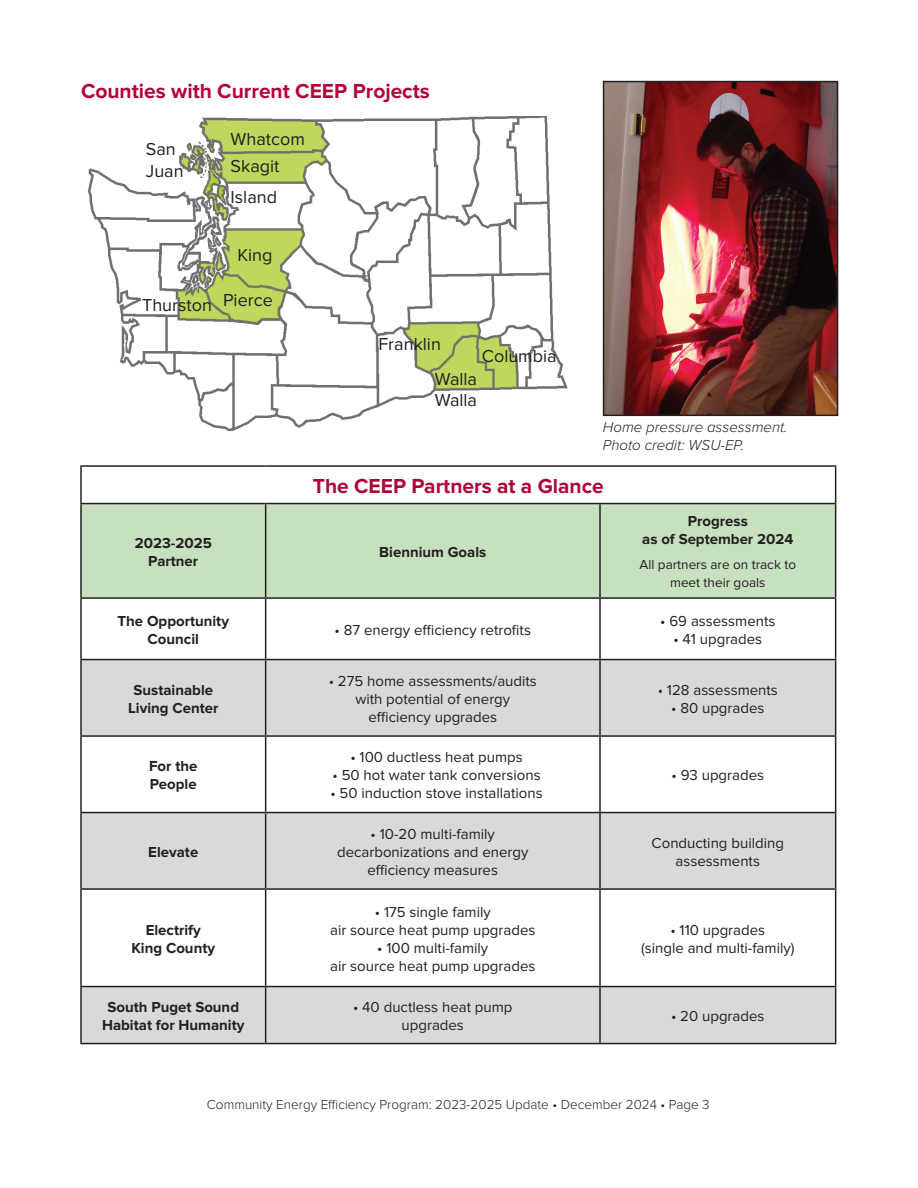
<style>
.page{position:relative;width:918px;height:1188px;background:#fff}
.page>*{position:absolute;margin:0;border:0;box-sizing:border-box;transform-origin:0 0}
.t1{font:700 21px "Proxima Nova";color:#b30437}
.t2{font:700 21px "Proxima Nova";color:#af0336}
.t3{font:18px/21.6px "Proxima Nova";color:#231f20}
.t4{font:15px/18px "Proxima Nova";color:#231f20;text-align:center}
.t5{font:700 15px/18px "Proxima Nova";color:#231f20;text-align:center}
.t6{font:italic 300 15px/18px "Proxima Nova";color:#231f20}
.t7{font:300 13.5px "Proxima Nova";color:#231f20}
.t8{font:13.5px/18px "Proxima Nova";color:#231f20;text-align:center}
</style>
<div class="page">
<img style="left:606px;top:84px;width:229px;height:329px">
<div style="left:603px;top:81px;width:235px;height:335px;border:2px solid #231f20"></div>
<img style="left:87px;top:116px;width:481px;height:315px">
<div style="left:82px;top:504px;width:753px;height:93px;background:#c7e0bf"></div>
<svg style="left:82px;top:660px;width:753px;height:383px;fill:#d9d9d8"></svg>
<hr style="left:80px;top:465px;width:186px;height:2px;background:#231f20">
<hr style="left:80px;top:467px;width:2px;height:36px;background:#231f20">
<hr style="left:266px;top:465px;width:334px;height:2px;background:#231f20">
<hr style="left:600px;top:465px;width:236px;height:2px;background:#231f20">
<hr style="left:835px;top:467px;width:1px;height:36px;background:#231f20">
<hr style="left:80px;top:503px;width:186px;height:1px;background:#231f20">
<hr style="left:80px;top:504px;width:2px;height:93px;background:#231f20">
<hr style="left:266px;top:503px;width:334px;height:1px;background:#231f20">
<hr style="left:265px;top:504px;width:1px;height:93px;background:#231f20">
<hr style="left:600px;top:503px;width:236px;height:1px;background:#231f20">
<hr style="left:599px;top:504px;width:2px;height:93px;background:#231f20">
<hr style="left:835px;top:504px;width:1px;height:93px;background:#231f20">
<hr style="left:80px;top:597px;width:186px;height:2px;background:#231f20">
<hr style="left:80px;top:599px;width:2px;height:60px;background:#231f20">
<hr style="left:266px;top:597px;width:334px;height:2px;background:#231f20">
<hr style="left:265px;top:599px;width:1px;height:60px;background:#231f20">
<hr style="left:600px;top:597px;width:236px;height:2px;background:#231f20">
<hr style="left:599px;top:599px;width:2px;height:60px;background:#231f20">
<hr style="left:835px;top:599px;width:1px;height:60px;background:#231f20">
<hr style="left:80px;top:659px;width:186px;height:1px;background:#231f20">
<hr style="left:80px;top:660px;width:2px;height:75px;background:#231f20">
<hr style="left:266px;top:659px;width:334px;height:1px;background:#231f20">
<hr style="left:265px;top:660px;width:1px;height:75px;background:#231f20">
<hr style="left:600px;top:659px;width:236px;height:1px;background:#231f20">
<hr style="left:599px;top:660px;width:2px;height:75px;background:#231f20">
<hr style="left:835px;top:660px;width:1px;height:75px;background:#231f20">
<hr style="left:80px;top:735px;width:186px;height:2px;background:#231f20">
<hr style="left:80px;top:737px;width:2px;height:75px;background:#231f20">
<hr style="left:266px;top:735px;width:334px;height:2px;background:#231f20">
<hr style="left:265px;top:737px;width:1px;height:75px;background:#231f20">
<hr style="left:600px;top:735px;width:236px;height:2px;background:#231f20">
<hr style="left:599px;top:737px;width:2px;height:75px;background:#231f20">
<hr style="left:835px;top:737px;width:1px;height:75px;background:#231f20">
<hr style="left:80px;top:812px;width:186px;height:1px;background:#231f20">
<hr style="left:80px;top:813px;width:2px;height:75px;background:#231f20">
<hr style="left:266px;top:812px;width:334px;height:1px;background:#231f20">
<hr style="left:265px;top:813px;width:1px;height:75px;background:#231f20">
<hr style="left:600px;top:812px;width:236px;height:1px;background:#231f20">
<hr style="left:599px;top:813px;width:2px;height:75px;background:#231f20">
<hr style="left:835px;top:813px;width:1px;height:75px;background:#231f20">
<hr style="left:80px;top:888px;width:186px;height:2px;background:#231f20">
<hr style="left:80px;top:890px;width:2px;height:96px;background:#231f20">
<hr style="left:266px;top:888px;width:334px;height:2px;background:#231f20">
<hr style="left:265px;top:890px;width:1px;height:96px;background:#231f20">
<hr style="left:600px;top:888px;width:236px;height:2px;background:#231f20">
<hr style="left:599px;top:890px;width:2px;height:96px;background:#231f20">
<hr style="left:835px;top:890px;width:1px;height:96px;background:#231f20">
<hr style="left:265px;top:987px;width:1px;height:56px;background:#231f20">
<hr style="left:599px;top:987px;width:2px;height:56px;background:#231f20">
<hr style="left:80px;top:986px;width:186px;height:1px;background:#231f20">
<hr style="left:80px;top:987px;width:2px;height:56px;background:#231f20">
<hr style="left:266px;top:986px;width:334px;height:1px;background:#231f20">
<hr style="left:600px;top:986px;width:236px;height:1px;background:#231f20">
<hr style="left:835px;top:987px;width:1px;height:56px;background:#231f20">
<hr style="left:80px;top:1043px;width:186px;height:1px;background:#231f20">
<hr style="left:266px;top:1043px;width:334px;height:1px;background:#231f20">
<hr style="left:600px;top:1043px;width:236px;height:1px;background:#231f20">
<h1 class="t1" style="left:81px;top:79px;width:350px">Counties with Current CEEP Projects</h1>
<p class="t3" style="left:146px;top:139px;width:39px">San<br>Juan</p>
<p class="t3" style="left:231px;top:125px;width:76px;line-height:27.6px">Whatcom<br>Skagit</p>
<p class="t3" style="left:231px;top:187px;width:48px">Island</p>
<p class="t3" style="left:237px;top:245px;width:37px">King</p>
<p class="t3" style="left:142px;top:295px;width:132px">Thurston Pierce</p>
<p class="t3" style="left:378px;top:334px;width:64px">Franklin</p>
<p class="t3" style="left:482px;top:346px;width:76px">Columbia</p>
<p class="t3" style="left:435px;top:369px;width:44px;line-height:20.9px">Walla<br>Walla</p>
<p class="t6" style="left:603px;top:419px;width:186px">Home pressure assessment.<br>Photo credit: WSU-EP.</p>
<h1 class="t2" style="left:313px;top:474px;width:292px">The CEEP Partners at a Glance</h1>
<p class="t5" style="left:135px;top:534px;width:79px">2023-2025<br>Partner</p>
<p class="t5" style="left:379px;top:543px;width:109px">Biennium Goals</p>
<p class="t5" style="left:118px;top:612px;width:113px">The Opportunity<br>Council</p>
<p class="t4" style="left:335px;top:621px;width:198px">• 87 energy efficiency retrofits</p>
<p class="t5" style="left:642px;top:512px;width:153px">Progress<br>as of September 2024</p>
<p class="t8" style="left:640px;top:556px;width:158px">All partners are on track to meet their goals</p>
<p class="t4" style="left:660px;top:612px;width:117px">• 69 assessments</p>
<p class="t4" style="left:673px;top:630px;width:90px">• 41 upgrades</p>
<p class="t5" style="left:128px;top:681px;width:92px">Sustainable<br>Living Center</p>
<p class="t4" style="left:329px;top:672px;width:210px">• 275 home assessments/audits with potential of energy efficiency upgrades</p>
<p class="t4" style="left:658px;top:681px;width:122px">• 128 assessments</p>
<p class="t4" style="left:671px;top:699px;width:95px">• 80 upgrades</p>
<p class="t5" style="left:149px;top:758px;width:50px;text-align:left">For the<br>People</p>
<p class="t5" style="left:148px;top:843px;width:52px">Elevate</p>
<p class="t5" style="left:131px;top:921px;width:85px">Electrify<br>King County</p>
<p class="t4" style="left:350px;top:748px;width:174px">• 100 ductless heat pumps</p>
<p class="t4" style="left:332px;top:766px;width:210px">• 50 hot water tank conversions</p>
<p class="t4" style="left:330px;top:784px;width:214px">• 50 induction stove installations</p>
<p class="t4" style="left:671px;top:766px;width:94px">• 93 upgrades</p>
<p class="t4" style="left:337px;top:825px;width:193px">• 10-20 multi-family decarbonizations and energy efficiency measures</p>
<p class="t4" style="left:652px;top:834px;width:134px">Conducting building assessments</p>
<p class="t4" style="left:330px;top:903px;width:207px">• 175 single family<br>air source heat pump upgrades</p>
<p class="t4" style="left:330px;top:939px;width:207px">• 100 multi-family<br>air source heat pump upgrades</p>
<p class="t4" style="left:641px;top:921px;width:155px">• 110 upgrades<br>(single and multi-family)</p>
<p class="t5" style="left:102px;top:998px;width:144px">South Puget Sound<br>Habitat for Humanity</p>
<p class="t4" style="left:353px;top:998px;width:161px">• 40 ductless heat pump upgrades</p>
<p class="t4" style="left:671px;top:1007px;width:95px">• 20 upgrades</p>
<p class="t7" style="left:207px;top:1096px;width:504px">Community Energy Efficiency Program: 2023-2025 Update • December 2024 • Page 3</p>
</div>
